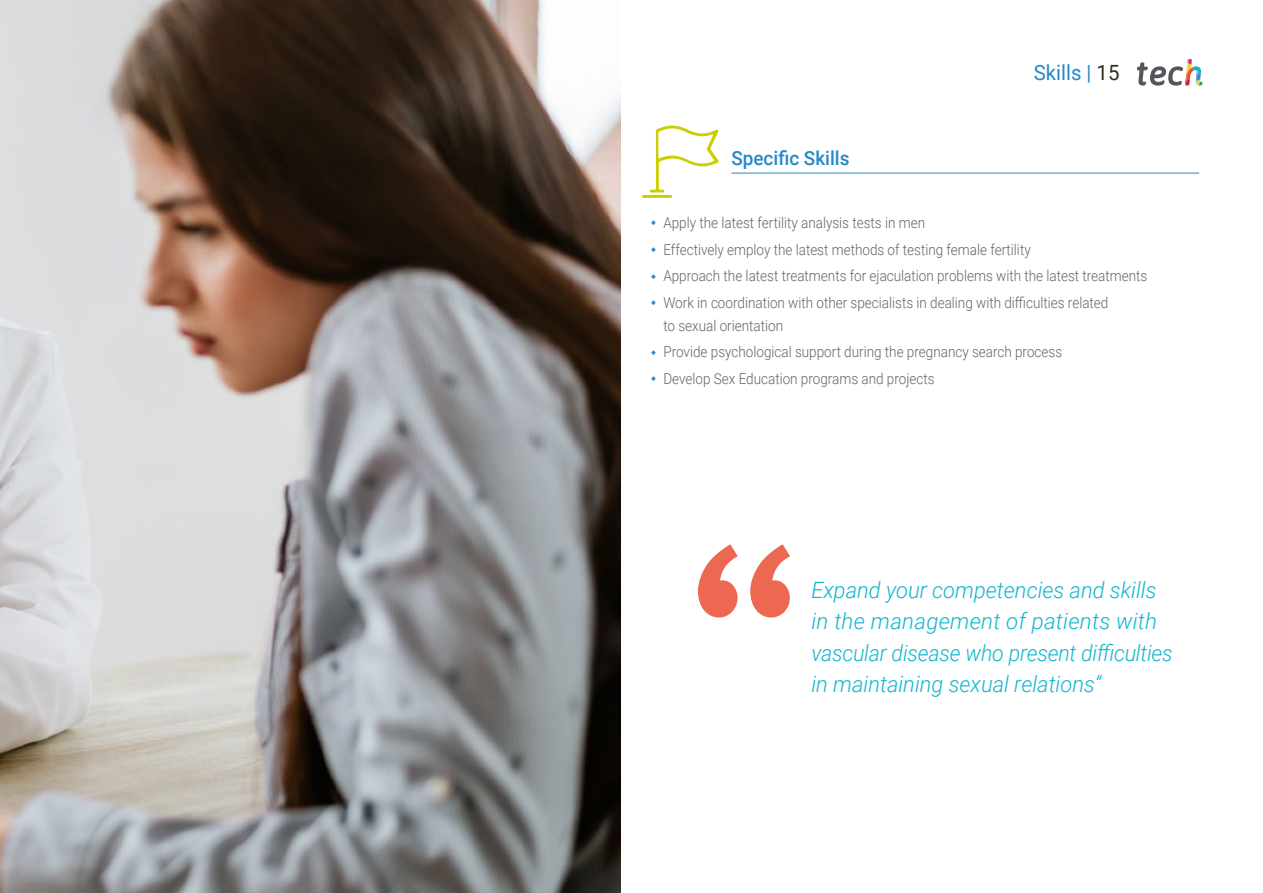
<style>
.page{position:relative;width:1263px;height:893px;background:#fff}
.page>*{position:absolute;margin:0;border:0;box-sizing:border-box;transform-origin:0 0}
.t1{font:italic 300 22.5px/31.5px "Roboto";color:#0fb6cf}
.t2{font:21px "Roboto";color:#2488c9}
.t3{font:500 19.5px "Roboto";color:#2488c9}
.t4{font:300 15px/26.7px "Roboto";color:#61646a;scale:.9 1}
.s1{color:#312e20}
</style>
<div class="page">
<img style="left:0;top:0;width:621px;height:893px">
<hr style="left:731px;top:173px;width:468px;height:1px;background:#2488c9">
<hr style="left:642px;top:195px;width:30px;height:3px;background:#cdce00">
<svg style="left:650px;top:126px;width:69px;height:67px"></svg>
<svg style="left:1137px;top:59px;width:65px;height:27px"></svg>
<svg style="left:698px;top:544px;width:92px;height:73px"></svg>
<h3 class="t3" style="left:731px;top:144px;width:120px">Specific Skills</h3>
<h2 class="t2" style="left:1034px;top:57px;width:87px">Skills | <span class="s1">15</span></h2>
<p class="t4" style="left:663px;top:209px;width:539px">Apply the latest fertility analysis tests in men<br>Effectively employ the latest methods of testing female fertility<br>Approach the latest treatments for ejaculation problems with the latest treatments Work in coordination with other specialists in dealing with difficulties related</p>
<p class="t4" style="left:663px;top:311px;width:445px">to sexual orientation<br>Provide psychological support during the pregnancy search process<br>Develop Sex Education programs and projects</p>
<h1 class="t1" style="left:811px;top:573px;width:363px">Expand your competencies and skills in the management of patients with vascular disease who present difficulties in maintaining sexual relations”</h1>
</div>
